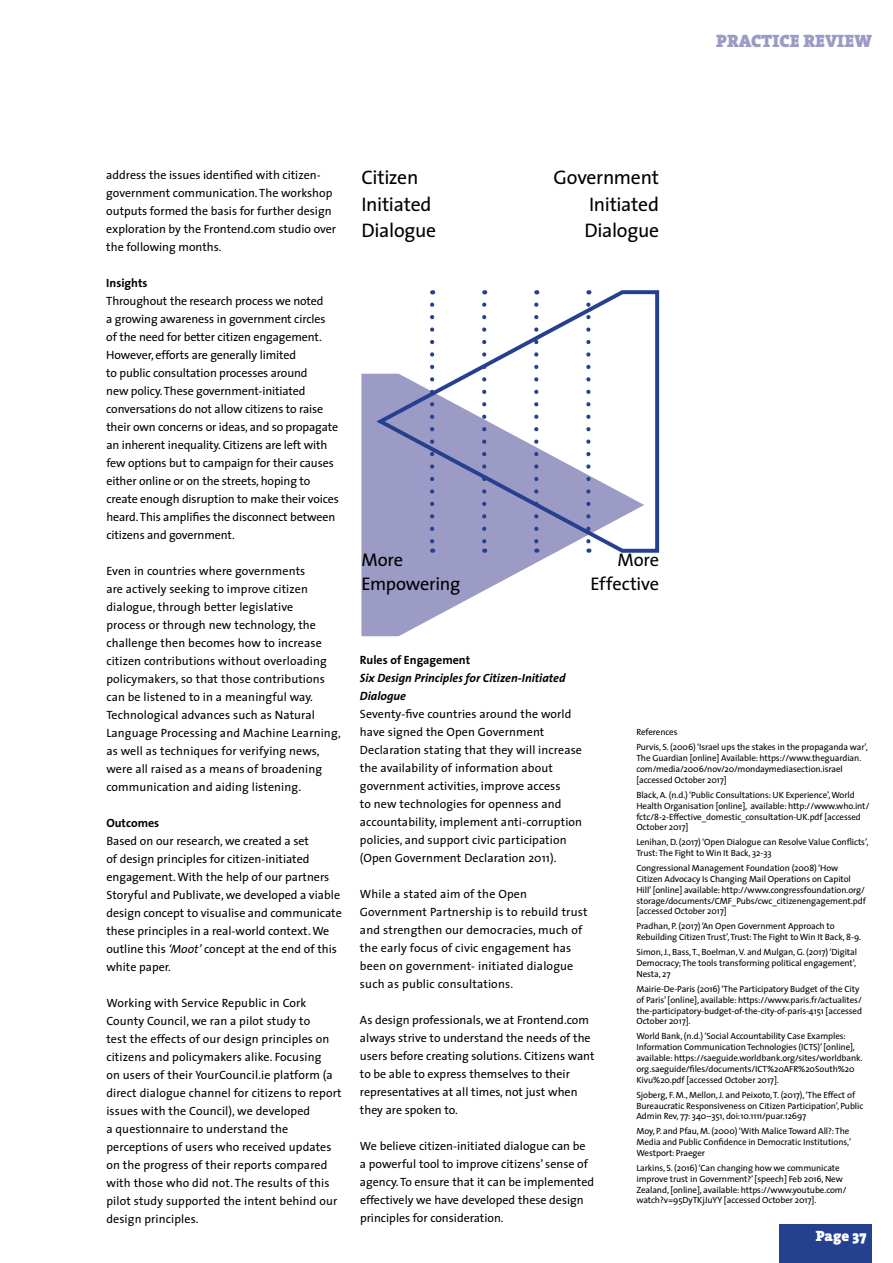
<style>
.page{position:relative;width:893px;height:1263px;background:#fff}
.page>*{position:absolute;margin:0;border:0;box-sizing:border-box;transform-origin:0 0}
.t1{font:19.65px/26.2px "The Sans";letter-spacing:-.015em;color:#000}
.t2{font:18.3px/23.7px "The Sans";letter-spacing:-.015em;color:#000}
.t3{font:18px "The Serif Black Caps";color:#9b9bc5}
.t4{font:900 15px "The Serif";color:#fff}
.t5{font:12px/18px "The Sans";color:#000}
.t6{font:italic 700 12px/18px "The Sans";color:#000}
.t7{font:700 12px "The Sans";color:#000}
.t8{font:9px/10.8px "The Sans";letter-spacing:-.01em;color:#000}
.s1{font-style:italic}
</style>
<div class="page">
<div style="left:780px;top:1225px;width:92px;height:38px;background:#25408f"></div>
<svg style="left:361px;top:374px;width:190px;height:262px;fill:#9b9bc5"></svg>
<svg style="left:372px;top:290px;width:288px;height:265px"></svg>
<svg style="left:534px;top:305px;width:4px;height:248px"></svg>
<svg style="left:482px;top:305px;width:4px;height:248px"></svg>
<svg style="left:430px;top:305px;width:4px;height:248px"></svg>
<svg style="left:586px;top:305px;width:4px;height:248px"></svg>
<h3 class="t3" style="left:716px;top:25px;width:157px">PRACTICE REVIEW</h3>
<p class="t5" style="left:106px;top:165px;width:231px">address the issues identified with citizen&shy;government communication. The workshop outputs formed the basis for further design exploration by the Frontend.com studio over the following months.</p>
<p class="t7" style="left:106px;top:273px;width:43px">Insights</p>
<p class="t5" style="left:106px;top:291px;width:234px">Throughout the research process we noted<br>a growing awareness in government circles of the need for better citizen engagement.<br>However, efforts are generally limited<br>to public consultation processes around<br>new policy.These government-initiated conversations do not allow citizens to raise their own concerns or ideas, and so propagate an inherent inequality. Citizens are left with few options but to campaign for their causes either online or on the streets, hoping to create enough disruption to make their voices heard.This amplifies the disconnect between citizens and government.</p>
<p class="t5" style="left:106px;top:561px;width:236px">Even in countries where governments<br>are actively seeking to improve citizen dialogue, through better legislative<br>process or through new technology, the challenge then becomes how to increase citizen contributions without overloading policymakers, so that those contributions can be listened to in a meaningful way.<br>Technological advances such as Natural Language Processing and Machine Learning, as well as techniques for verifying news, were all raised as a means of broadening communication and aiding listening.</p>
<p class="t7" style="left:106px;top:813px;width:54px">Outcomes</p>
<p class="t5" style="left:106px;top:831px;width:237px">Based on our research, we created a set<br>of design principles for citizen-initiated engagement.With the help of our partners Storyful and Publivate, we developed a viable design concept to visualise and communicate these principles in a real-world context.We outline this <span class="s1">‘Moot’</span> concept at the end of this white paper.</p>
<p class="t5" style="left:106px;top:993px;width:237px">Working with Service Republic in Cork County Council, we ran a pilot study to<br>test the effects of our design principles on citizens and policymakers alike. Focusing<br>on users of their YourCouncil.ie platform (a direct dialogue channel for citizens to report issues with the Council), we developed<br>a questionnaire to understand the perceptions of users who received updates on the progress of their reports compared with those who did not. The results of this pilot study supported the intent behind our design principles.</p>
<h1 class="t1" style="left:361px;top:164px;width:76px">Citizen<br>Initiated<br>Dialogue</h1>
<h1 class="t1" style="left:584px;top:164px;width:76px;text-align:justify;text-indent:-31px">Government Initiated Dialogue</h1>
<h2 class="t2" style="left:361px;top:547px;width:100px">More<br>Empowering</h2>
<h2 class="t2" style="left:590px;top:547px;width:70px;text-align:right">More<br>Effective</h2>
<p class="t7" style="left:360px;top:650px;width:112px">Rules of Engagement</p>
<p class="t6" style="left:360px;top:669px;width:207px">Six Design Principles for Citizen-Initiated<br>Dialogue</p>
<p class="t5" style="left:360px;top:705px;width:224px">Seventy-five countries around the world have signed the Open Government Declaration stating that they will increase the availability of information about government activities, improve access<br>to new technologies for openness and accountability, implement anti-corruption policies, and support civic participation (Open Government Declaration 2011).</p>
<p class="t5" style="left:360px;top:885px;width:229px">While a stated aim of the Open Government Partnership is to rebuild trust and strengthen our democracies, much of the early focus of civic engagement has been on government- initiated dialogue such as public consultations.</p>
<p class="t5" style="left:360px;top:1011px;width:236px">As design professionals, we at Frontend.com always strive to understand the needs of the users before creating solutions. Citizens want to be able to express themselves to their representatives at all times, not just when they are spoken to.</p>
<p class="t5" style="left:360px;top:1137px;width:236px">We believe citizen-initiated dialogue can be a powerful tool to improve citizens’ sense of agency. To ensure that it can be implemented effectively we have developed these design principles for consideration.</p>
<p class="t8" style="left:636px;top:725px;width:233px;line-height:15px">References<br>Purvis, S. (2006)‘Israel ups the stakes in the propaganda war’,</p>
<p class="t8" style="left:636px;top:752px;width:227px">The Guardian [online] Available: https://www.theguardian. com/media/2006/nov/20/mondaymediasection.israel [accessed October 2017]</p>
<p class="t8" style="left:636px;top:789px;width:235px">Black, A. (n.d.)‘Public Consultations: UK Experience’,World Health Organisation [online], available: http://www.who.int/ fctc/8-2-Effective_domestic_consultation-UK.pdf [accessed October 2017]</p>
<p class="t8" style="left:636px;top:837px;width:234px">Lenihan, D. (2017)‘Open Dialogue can Resolve Value Conflicts’,<br>Trust:The Fight to Win It Back, 32-33</p>
<p class="t8" style="left:636px;top:862px;width:231px">Congressional Management Foundation (2008)‘How Citizen Advocacy Is Changing Mail Operations on Capitol Hill’[online] available: http://www.congressfoundation.org/ storage/documents/CMF_Pubs/cwc_citizenengagement.pdf [accessed October 2017]</p>
<p class="t8" style="left:636px;top:921px;width:226px">Pradhan, P. (2017)‘An Open Government Approach to<br>Rebuilding Citizen Trust’,Trust:The Fight to Win It Back, 8-9.</p>
<p class="t8" style="left:636px;top:947px;width:222px;text-align:justify">Simon, J., Bass,T., Boelman,V. and Mulgan, G. (2017)‘Digital Democracy;The tools transforming political engagement’, Nesta, 27</p>
<p class="t8" style="left:636px;top:983px;width:227px">Mairie-De-Paris (2016)‘The Participatory Budget of the City of Paris’[online], available: https://www.paris.fr/actualites/ the-participatory-budget-of-the-city-of-paris-4151 [accessed October 2017].</p>
<p class="t8" style="left:636px;top:1031px;width:228px">World Bank, (n.d.)‘Social Accountability Case Examples:<br>Information Communication Technologies (ICTS)’[online], available: https://saeguide.worldbank.org/sites/worldbank. org.saeguide/files/documents/ICT%20AFR%20South%20<br>Kivu%20.pdf [accessed October 2017].</p>
<p class="t8" style="left:636px;top:1089px;width:228px">Sjoberg, F. M., Mellon, J. and Peixoto,T. (2017),‘The Effect of<br>Bureaucratic Responsiveness on Citizen Participation’, Public<br>Admin Rev, 77: 340–351, doi:10.1111/puar.12697</p>
<p class="t8" style="left:636px;top:1125px;width:216px">Moy, P. and Pfau, M. (2000)‘With Malice Toward All?:The<br>Media and Public Confidence in Democratic Institutions,’<br>Westport: Praeger</p>
<p class="t8" style="left:636px;top:1162px;width:212px">Larkins, S. (2016)‘Can changing how we communicate improve trust in Government?’[speech] Feb 2016, New Zealand, [online], available: https://www.youtube.com/ watch?v=95DyTKjJuYY [accessed October 2017].</p>
<p class="t4" style="left:816px;top:1223px;width:52px">Page 37</p>
</div>
